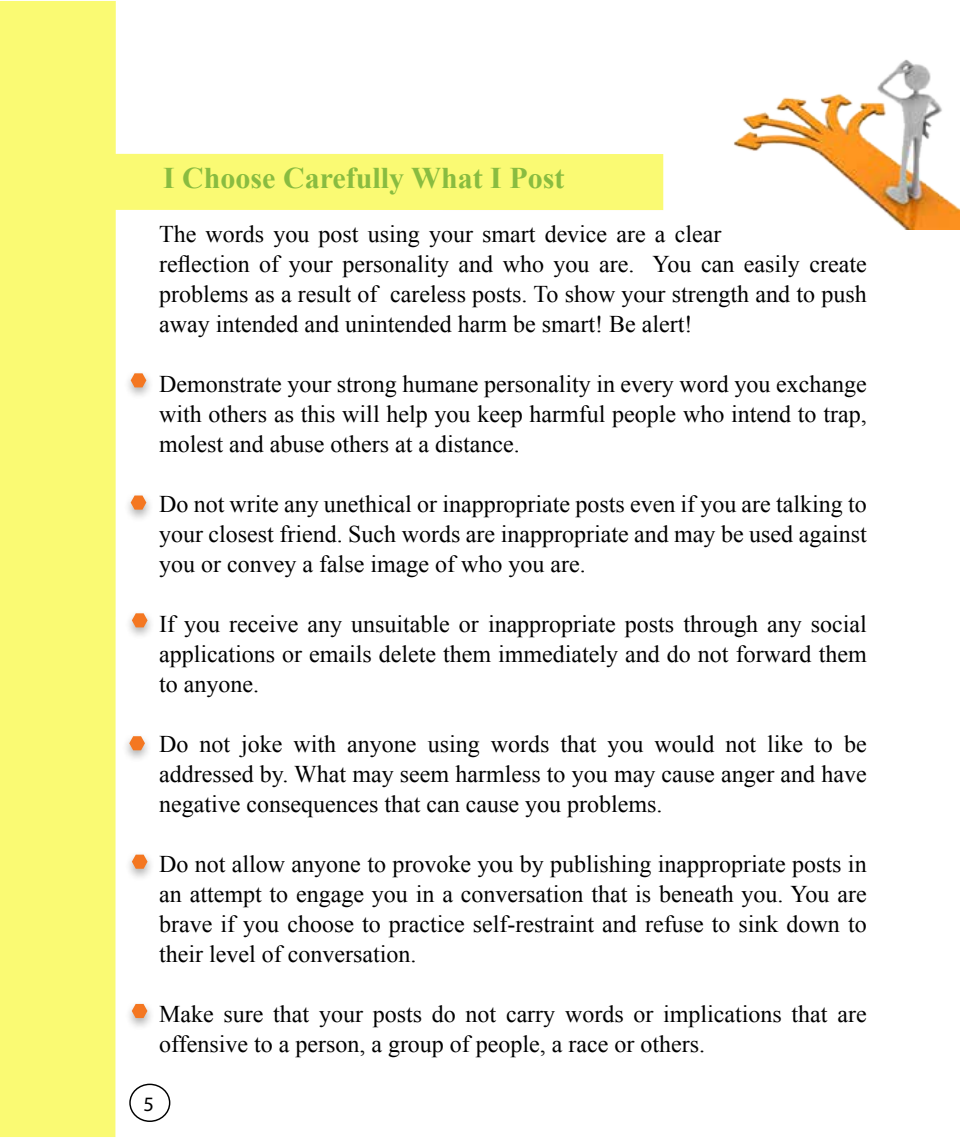
<style>
.page{position:relative;width:960px;height:1138px;background:#fff}
.page>*{position:absolute;margin:0;border:0;box-sizing:border-box;transform-origin:0 0}
.t1{font:700 30px "Times New Roman";color:#89bc40}
.t2{font:24px/30px "Times New Roman";color:#000;text-align:justify}
.t3{font:20.4px "Myriad Pro";color:#000}
</style>
<div class="page">
<div style="left:112px;top:154px;width:551px;height:56px;background:#fafa73"></div>
<div style="left:121px;top:732px;width:32px;height:32px;background:#000;opacity:.33"></div>
<svg style="left:129px;top:736px;width:16px;height:14px"></svg>
<div style="left:124px;top:850px;width:31px;height:32px;background:#000;opacity:.33"></div>
<svg style="left:132px;top:855px;width:16px;height:14px"></svg>
<img style="left:733px;top:59px;width:227px;height:171px">
<div style="left:124px;top:609px;width:31px;height:32px;background:#000;opacity:.33"></div>
<svg style="left:132px;top:613px;width:16px;height:14px"></svg>
<div style="left:123px;top:491px;width:31px;height:32px;background:#000;opacity:.33"></div>
<svg style="left:131px;top:496px;width:15px;height:14px"></svg>
<div style="left:123px;top:369px;width:31px;height:32px;background:#000;opacity:.33"></div>
<svg style="left:131px;top:373px;width:15px;height:14px"></svg>
<div style="left:129px;top:1084px;width:41px;height:38px;border:1px solid #000;border-radius:50%"></div>
<div style="left:0;top:1px;width:116px;height:1136px;background:#fafa73"></div>
<div style="left:124px;top:1000px;width:31px;height:31px;background:#000;opacity:.33"></div>
<svg style="left:132px;top:1004px;width:15px;height:14px"></svg>
<p class="t1" style="left:163px;top:157px;width:403px">I Choose Carefully What I Post</p>
<p class="t2" style="left:159px;top:219px;width:709px;text-align:left">The words you post using your smart device are a clear<br>reflection of your personality and who you are. You can easily create problems as a result of careless posts. To show your strength and to push away intended and unintended harm be smart! Be alert!</p>
<p class="t2" style="left:159px;top:369px;width:709px">Demonstrate your strong humane personality in every word you exchange with others as this will help you keep harmful people who intend to trap, molest and abuse others at a distance.</p>
<p class="t2" style="left:159px;top:489px;width:709px">Do not write any unethical or inappropriate posts even if you are talking to your closest friend. Such words are inappropriate and may be used against you or convey a false image of who you are.</p>
<p class="t2" style="left:159px;top:609px;width:709px">If you receive any unsuitable or inappropriate posts through any social applications or emails delete them immediately and do not forward them to anyone.</p>
<p class="t2" style="left:159px;top:729px;width:709px">Do not joke with anyone using words that you would not like to be addressed by. What may seem harmless to you may cause anger and have negative consequences that can cause you problems.</p>
<p class="t2" style="left:159px;top:849px;width:709px">Do not allow anyone to provoke you by publishing inappropriate posts in an attempt to engage you in a conversation that is beneath you. You are brave if you choose to practice self-restraint and refuse to sink down to their level of conversation.</p>
<p class="t2" style="left:159px;top:999px;width:709px">Make sure that your posts do not carry words or implications that are offensive to a person, a group of people, a race or others.</p>
<p class="t3" style="left:143px;top:1091px;width:12px">5</p>
</div>
